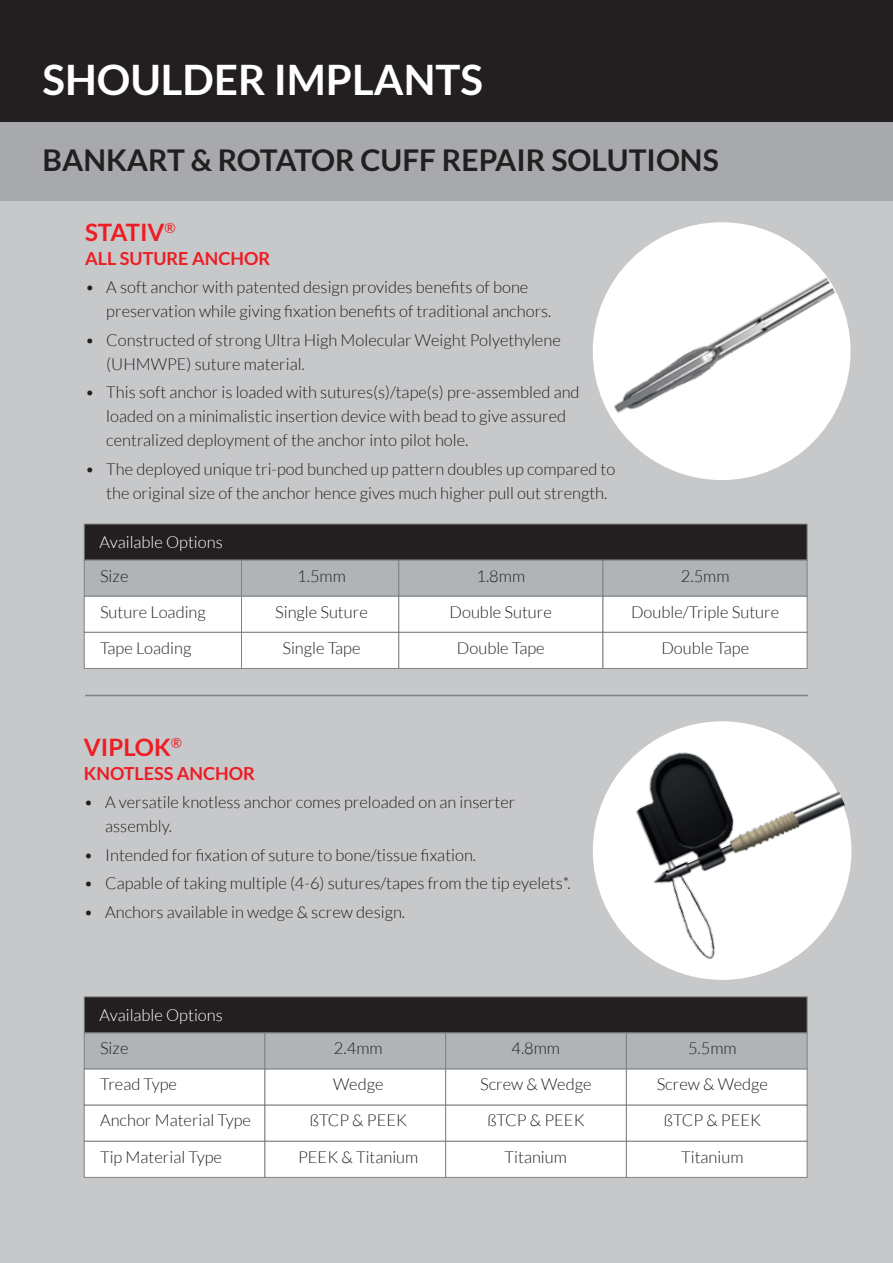
<style>
.page{position:relative;width:893px;height:1263px;background:#c7c8ca}
.page>*{position:absolute;margin:0;border:0;box-sizing:border-box;transform-origin:0 0}
.t1{font:700 42px "Lato";color:#fff}
.t2{font:700 30px "Lato";color:#231f20}
.t3{font:700 24px "Lato";color:#ed1d24}
.t4{font:700 18px "Lato";color:#ed1d24}
.t5{font:300 16.5px/24px "Lato";color:#231f20}
.t6{font:300 16.5px "Lato";color:#fff}
</style>
<div class="page">
<div style="left:0;top:120px;width:893px;height:81px;background:#a7a9ac"></div>
<div style="left:0;top:0;width:893px;height:122px;background:#231f20"></div>
<img style="left:531px;top:222px;width:320px;height:313px">
<div style="left:84px;top:524px;width:723px;height:36px;background:#231f20;border:1px solid #808285"></div>
<div style="left:84px;top:560px;width:158px;height:37px;background:#b1b4b6;border:1px solid #808285"></div>
<div style="left:241px;top:560px;width:158px;height:37px;background:#b1b4b6;border:1px solid #808285"></div>
<div style="left:398px;top:560px;width:205px;height:37px;background:#b1b4b6;border:1px solid #808285"></div>
<div style="left:603px;top:560px;width:204px;height:37px;background:#b1b4b6;border:1px solid #808285"></div>
<div style="left:84px;top:596px;width:158px;height:37px;background:#fff;border:1px solid #808285"></div>
<div style="left:241px;top:596px;width:158px;height:37px;background:#fff;border:1px solid #808285"></div>
<div style="left:398px;top:596px;width:205px;height:37px;background:#fff;border:1px solid #808285"></div>
<div style="left:603px;top:596px;width:204px;height:37px;background:#fff;border:1px solid #808285"></div>
<div style="left:84px;top:632px;width:158px;height:37px;background:#fff;border:1px solid #808285"></div>
<div style="left:241px;top:632px;width:158px;height:37px;background:#fff;border:1px solid #808285"></div>
<div style="left:398px;top:632px;width:205px;height:37px;background:#fff;border:1px solid #808285"></div>
<div style="left:603px;top:632px;width:204px;height:37px;background:#fff;border:1px solid #808285"></div>
<div style="left:84px;top:996px;width:723px;height:37px;background:#231f20;border:1px solid #808285"></div>
<div style="left:84px;top:1032px;width:181px;height:37px;background:#b1b4b6;border:1px solid #808285"></div>
<div style="left:84px;top:1069px;width:181px;height:36px;background:#fff;border:1px solid #808285"></div>
<div style="left:84px;top:1105px;width:181px;height:37px;background:#fff;border:1px solid #808285"></div>
<div style="left:265px;top:1032px;width:181px;height:37px;background:#b1b4b6;border:1px solid #808285"></div>
<div style="left:265px;top:1069px;width:181px;height:36px;background:#fff;border:1px solid #808285"></div>
<div style="left:265px;top:1105px;width:181px;height:37px;background:#fff;border:1px solid #808285"></div>
<div style="left:445px;top:1032px;width:182px;height:37px;background:#b1b4b6;border:1px solid #808285"></div>
<div style="left:445px;top:1069px;width:182px;height:36px;background:#fff;border:1px solid #808285"></div>
<div style="left:445px;top:1105px;width:182px;height:37px;background:#fff;border:1px solid #808285"></div>
<div style="left:626px;top:1032px;width:181px;height:37px;background:#b1b4b6;border:1px solid #808285"></div>
<div style="left:626px;top:1069px;width:181px;height:36px;background:#fff;border:1px solid #808285"></div>
<div style="left:626px;top:1105px;width:181px;height:37px;background:#fff;border:1px solid #808285"></div>
<div style="left:84px;top:1141px;width:181px;height:37px;background:#fff;border:1px solid #808285"></div>
<div style="left:265px;top:1141px;width:181px;height:37px;background:#fff;border:1px solid #808285"></div>
<div style="left:445px;top:1141px;width:182px;height:37px;background:#fff;border:1px solid #808285"></div>
<div style="left:626px;top:1141px;width:181px;height:37px;background:#fff;border:1px solid #808285"></div>
<img style="left:531px;top:656px;width:321px;height:363px">
<hr style="left:85px;top:695px;width:723px;height:1px;background:#808285">
<h1 class="t1" style="left:43px;top:55px;width:442px">SHOULDER IMPLANTS</h1>
<h2 class="t2" style="left:43px;top:142px;width:678px">BANKART &amp; ROTATOR CUFF REPAIR SOLUTIONS</h2>
<h3 class="t3" style="left:85px;top:218px;width:92px">STATIV<sup>®</sup></h3>
<p class="t4" style="left:85px;top:248px;width:187px">ALL SUTURE ANCHOR</p>
<p class="t5" style="left:106px;top:275px;width:447px;text-indent:-21px">• A soft anchor with patented design provides benefits of bone preservation while giving fixation benefits of traditional anchors.</p>
<p class="t5" style="left:106px;top:328px;width:456px;text-indent:-21px">• Constructed of strong Ultra High Molecular Weight Polyethylene (UHMWPE) suture material.</p>
<p class="t5" style="left:106px;top:380px;width:475px;text-indent:-21px">• This soft anchor is loaded with sutures(s)/tape(s) pre-assembled and loaded on a minimalistic insertion device with bead to give assured centralized deployment of the anchor into pilot hole.</p>
<p class="t5" style="left:106px;top:457px;width:511px;text-indent:-21px">• The deployed unique tri-pod bunched up pattern doubles up compared to the original size of the anchor hence gives much higher pull out strength.</p>
<p class="t6" style="left:100px;top:533px;width:125px">Available Options</p>
<p class="t5" style="left:100px;top:564px;width:30px">Size</p>
<p class="t5" style="left:297px;top:564px;width:50px">1.5mm</p>
<p class="t5" style="left:476px;top:564px;width:50px">1.8mm</p>
<p class="t5" style="left:681px;top:564px;width:50px">2.5mm</p>
<p class="t5" style="left:100px;top:600px;width:107px">Suture Loading</p>
<p class="t5" style="left:275px;top:600px;width:94px">Single Suture</p>
<p class="t5" style="left:450px;top:600px;width:104px">Double Suture</p>
<p class="t5" style="left:631px;top:600px;width:150px">Double/Triple Suture</p>
<p class="t5" style="left:100px;top:636px;width:93px">Tape Loading</p>
<p class="t5" style="left:282px;top:636px;width:80px">Single Tape</p>
<p class="t5" style="left:457px;top:636px;width:89px">Double Tape</p>
<p class="t5" style="left:661px;top:636px;width:89px">Double Tape</p>
<h3 class="t3" style="left:84px;top:733px;width:100px">VIPLOK<sup>®</sup></h3>
<p class="t4" style="left:84px;top:763px;width:173px">KNOTLESS ANCHOR</p>
<p class="t5" style="left:105px;top:790px;width:412px;text-indent:-21px">• A versatile knotless anchor comes preloaded on an inserter assembly.</p>
<p class="t5" style="left:84px;top:843px;width:394px">• Intended for fixation of suture to bone/tissue fixation.</p>
<p class="t5" style="left:84px;top:871px;width:488px">• Capable of taking multiple (4-6) sutures/tapes from the tip eyelets*.</p>
<p class="t5" style="left:84px;top:900px;width:323px">• Anchors available in wedge &amp; screw design.</p>
<p class="t6" style="left:100px;top:1006px;width:125px">Available Options</p>
<p class="t5" style="left:100px;top:1036px;width:30px">Size</p>
<p class="t5" style="left:334px;top:1036px;width:50px">2.4mm</p>
<p class="t5" style="left:511px;top:1036px;width:50px">4.8mm</p>
<p class="t5" style="left:688px;top:1036px;width:50px">5.5mm</p>
<p class="t5" style="left:100px;top:1072px;width:78px">Tread Type</p>
<p class="t5" style="left:333px;top:1072px;width:52px">Wedge</p>
<p class="t5" style="left:480px;top:1072px;width:113px">Screw &amp; Wedge</p>
<p class="t5" style="left:657px;top:1072px;width:113px">Screw &amp; Wedge</p>
<p class="t5" style="left:100px;top:1108px;width:153px">Anchor Material Type</p>
<p class="t5" style="left:310px;top:1108px;width:99px">ßTCP &amp; PEEK</p>
<p class="t5" style="left:487px;top:1108px;width:99px">ßTCP &amp; PEEK</p>
<p class="t5" style="left:664px;top:1108px;width:99px">ßTCP &amp; PEEK</p>
<p class="t5" style="left:100px;top:1145px;width:123px">Tip Material Type</p>
<p class="t5" style="left:298px;top:1145px;width:122px">PEEK &amp; Titanium</p>
<p class="t5" style="left:505px;top:1145px;width:64px">Titanium</p>
<p class="t5" style="left:681px;top:1145px;width:64px">Titanium</p>
</div>
